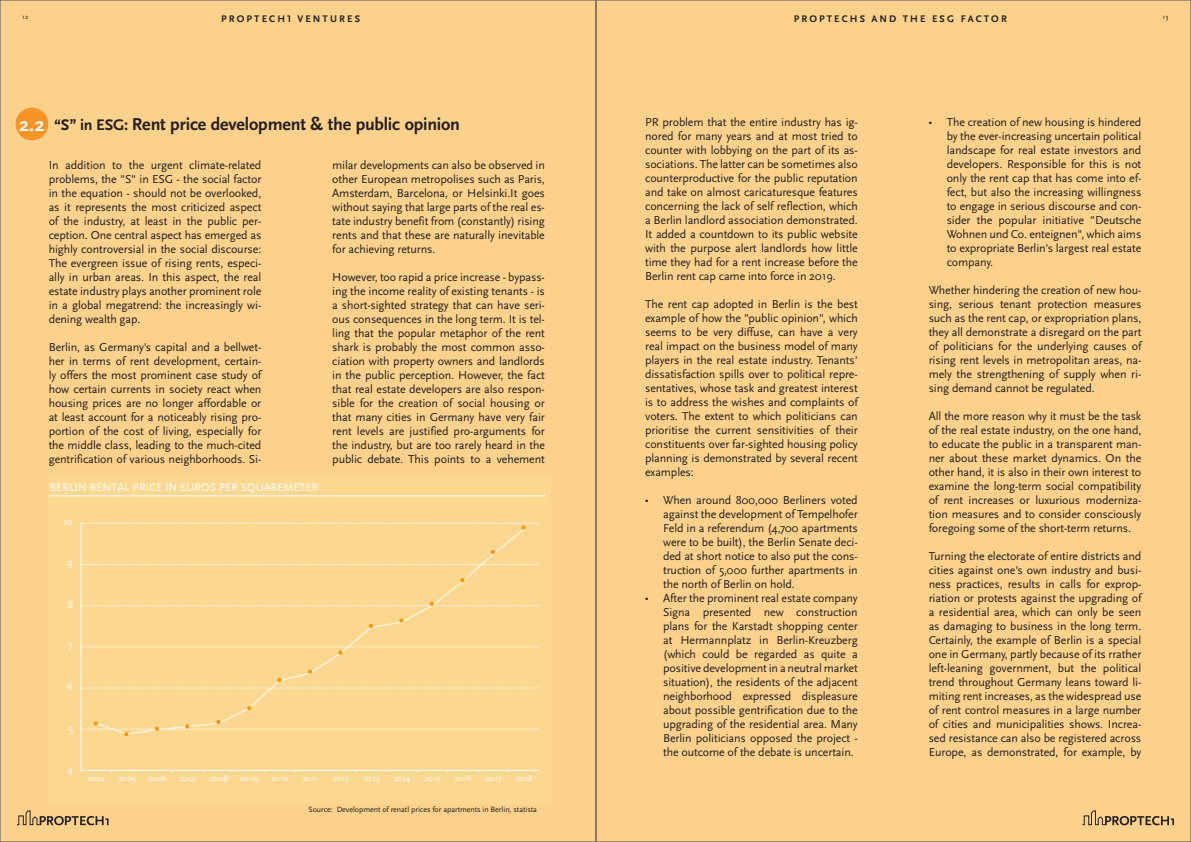
<style>
.page{position:relative;width:1191px;height:842px;background:#fbd18c}
.page>*{position:absolute;margin:0;border:0;box-sizing:border-box;transform-origin:0 0}
.t1{font:700 20px "Scala Sans Pro";color:#fff}
.Auszeichung1{font:700 18px "Scala Sans Pro";letter-spacing:-.01em;color:#231f20}
.Auszeichung1-2{font:12px/14px "Scala Sans Pro";letter-spacing:-.01em;color:#231f20;text-align:justify}
.t2{font:11.4px "Scala Sans Pro";color:#fff}
.t3{font:10.7px "Scala Sans Pro";color:#fff}
.t4{font:700 10px "Scala Sans Pro";letter-spacing:.21em;color:#231f20}
.t5{font:8.4px "Scala Sans Pro";letter-spacing:-.025em;color:#fff}
.Auszeichung1-3{font:8px "Scala Sans Pro";letter-spacing:-.01em;color:#231f20}
.t6{font:6.7px "Scala Sans Pro";color:#231f20}
.s1{font-size:16px}
.s2{font-family:"Myriad Pro"}
</style>
<div class="page">
<hr style="left:595px;top:0;width:1px;height:842px;background:#231f20">
<div style="left:16px;top:108px;width:32px;height:32px;background:#f79324;border-radius:50%"></div>
<div style="left:49px;top:476px;width:502px;height:29px;background:#fcd790"></div>
<hr style="left:49px;top:496px;width:496px;height:1px;background:#fff">
<div style="left:49px;top:505px;width:502px;height:299px;background:#fcd790"></div>
<svg style="left:82px;top:688px;width:457px;height:1px"></svg>
<svg style="left:82px;top:564px;width:457px;height:1px"></svg>
<hr style="left:81px;top:523px;width:1px;height:247px;background:#fff">
<hr style="left:81px;top:770px;width:458px;height:1px;background:#fff">
<svg style="left:187px;top:529px;width:339px;height:177px"></svg>
<svg style="left:278px;top:678px;width:3px;height:4px"></svg>
<svg style="left:81px;top:647px;width:458px;height:7px"></svg>
<svg style="left:81px;top:602px;width:458px;height:4px"></svg>
<svg style="left:461px;top:578px;width:3px;height:4px"></svg>
<svg style="left:491px;top:550px;width:3px;height:4px"></svg>
<svg style="left:81px;top:523px;width:458px;height:6px"></svg>
<svg style="left:81px;top:706px;width:458px;height:30px"></svg>
<svg style="left:1082px;top:810px;width:92px;height:16px"></svg>
<svg style="left:17px;top:810px;width:92px;height:16px"></svg>
<p class="t6" style="left:22px;top:13px;width:8px">12</p>
<p class="t4" style="left:221px;top:13px;width:140px">PROPTECH1 VENTURES</p>
<p class="t4" style="left:794px;top:13px;width:214px">PROPTECHS AND THE ESG FACTOR</p>
<p class="t6" style="left:1162px;top:13px;width:7px">13</p>
<p class="t1" style="left:19px;top:113px;width:27px">2.2</p>
<p class="Auszeichung1" style="left:54px;top:114px;width:407px"><span class="s1">“S” in ESG:</span> Rent price development &amp; the public opinion</p>
<p class="Auszeichung1-2" style="left:645px;top:115px;width:214px">PR problem that the entire industry has ig&shy;nored for many years and at most tried to counter with lobbying on the part of its as&shy;sociations. The latter can be sometimes also counterproductive for the public reputation and take on almost caricaturesque features concerning the lack of self reflection, which a Berlin landlord association demonstrated.<br>It added a countdown to its public website with the purpose alert landlords how little time they had for a rent increase before the Berlin rent cap came into force in 2019.</p>
<p class="Auszeichung1-2" style="left:645px;top:297px;width:214px">The rent cap adopted in Berlin is the best example of how the "public opinion", which seems to be very diffuse, can have a very real impact on the business model of many players in the real estate industry. Tenants' dissatisfaction spills over to political repre&shy;sentatives, whose task and greatest interest is to address the wishes and complaints of voters. The extent to which politicians can prioritise the current sensitivities of their constituents over far-sighted housing policy planning is demonstrated by several recent examples:</p>
<p class="Auszeichung1-2" style="left:663px;top:493px;width:196px;text-indent:-18px"><span class="s2">•</span> When around 800,000 Berliners voted against the development of Tempelhofer Feld in a referendum (4,700 apartments were to be built), the Berlin Senate deci&shy;ded at short notice to also put the cons&shy;truction of 5,000 further apartments in the north of Berlin on hold.</p>
<p class="Auszeichung1-2" style="left:663px;top:591px;width:196px;text-indent:-18px"><span class="s2">•</span> After the prominent real estate company Signa presented new construction plans for the Karstadt shopping center at Hermannplatz in Berlin-Kreuzberg (which could be regarded as quite a positive development in a neutral market situation), the residents of the adjacent neighborhood expressed displeasure about possible gentrification due to the upgrading of the residential area. Many Berlin politicians opposed the project - the outcome of the debate is uncertain.</p>
<p class="Auszeichung1-2" style="left:49px;top:158px;width:214px">In addition to the urgent climate-related problems, the "S" in ESG - the social factor in the equation - should not be overlooked, as it represents the most criticized aspect of the industry, at least in the public per&shy;ception. One central aspect has emerged as highly controversial in the social discourse:<br>The evergreen issue of rising rents, especi&shy;ally in urban areas. In this aspect, the real estate industry plays another prominent role in a global megatrend: the increasingly wi&shy;dening wealth gap.</p>
<p class="Auszeichung1-2" style="left:49px;top:340px;width:214px">Berlin, as Germany's capital and a bellwet&shy;her in terms of rent development, certain&shy;ly offers the most prominent case study of how certain currents in society react when housing prices are no longer affordable or at least account for a noticeably rising pro&shy;portion of the cost of living, especially for the middle class, leading to the much-cited gentrification of various neighborhoods. Si-</p>
<p class="Auszeichung1-2" style="left:332px;top:158px;width:214px">milar developments can also be observed in other European metropolises such as Paris, Amsterdam, Barcelona, or Helsinki.It goes without saying that large parts of the real es&shy;tate industry benefit from (constantly) rising rents and that these are naturally inevitable for achieving returns.</p>
<p class="Auszeichung1-2" style="left:332px;top:270px;width:214px">However, too rapid a price increase - bypass&shy;ing the income reality of existing tenants - is a short-sighted strategy that can have seri&shy;ous consequences in the long term. It is tel&shy;ling that the popular metaphor of the rent shark is probably the most common asso&shy;ciation with property owners and landlords in the public perception. However, the fact that real estate developers are also respon&shy;sible for the creation of social housing or that many cities in Germany have very fair rent levels are justified pro-arguments for the industry, but are too rarely heard in the public debate. This points to a vehement</p>
<p class="t2" style="left:49px;top:481px;width:271px">BERLIN RENTAL PRICE IN EUROS PER SQUAREMETER</p>
<p class="t3" style="left:63px;top:516px;width:11px">10</p>
<p class="t3" style="left:67px;top:557px;width:7px">9</p>
<p class="t3" style="left:68px;top:598px;width:7px">8</p>
<p class="t3" style="left:68px;top:639px;width:6px">7</p>
<p class="t3" style="left:67px;top:680px;width:7px">6</p>
<p class="t3" style="left:69px;top:722px;width:6px">5</p>
<p class="t3" style="left:67px;top:763px;width:7px">4</p>
<p class="t5" style="left:87px;top:773px;width:20px">2004</p>
<p class="t5" style="left:118px;top:773px;width:19px">2005</p>
<p class="t5" style="left:148px;top:773px;width:20px">2006</p>
<p class="t5" style="left:179px;top:773px;width:19px">2007</p>
<p class="t5" style="left:210px;top:773px;width:19px">2008</p>
<p class="t5" style="left:240px;top:773px;width:20px">2009</p>
<p class="t5" style="left:271px;top:773px;width:18px">2010</p>
<p class="t5" style="left:302px;top:773px;width:17px">2011</p>
<p class="t5" style="left:333px;top:773px;width:18px">2012</p>
<p class="t5" style="left:363px;top:773px;width:17px">2013</p>
<p class="t5" style="left:394px;top:773px;width:18px">2014</p>
<p class="t5" style="left:425px;top:773px;width:17px">2015</p>
<p class="t5" style="left:455px;top:773px;width:18px">2016</p>
<p class="t5" style="left:485px;top:773px;width:18px">2017</p>
<p class="t5" style="left:516px;top:773px;width:18px">2018</p>
<p class="Auszeichung1-3" style="left:308px;top:805px;width:230px">Source: Development of renatl prices for apartments in Berlin, statista</p>
<p class="Auszeichung1-2" style="left:946px;top:115px;width:196px;text-indent:-18px"><span class="s2">•</span> The creation of new housing is hindered by the ever-increasing uncertain political landscape for real estate investors and developers. Responsible for this is not only the rent cap that has come into ef&shy;fect, but also the increasing willingness to engage in serious discourse and con&shy;sider the popular initiative "Deutsche Wohnen und Co. enteignen", which aims to expropriate Berlin's largest real estate company.</p>
<p class="Auszeichung1-2" style="left:928px;top:283px;width:214px">Whether hindering the creation of new hou&shy;sing, serious tenant protection measures such as the rent cap, or expropriation plans, they all demonstrate a disregard on the part of politicians for the underlying causes of rising rent levels in metropolitan areas, na&shy;mely the strengthening of supply when ri&shy;sing demand cannot be regulated.</p>
<p class="Auszeichung1-2" style="left:928px;top:409px;width:214px">All the more reason why it must be the task of the real estate industry, on the one hand, to educate the public in a transparent man&shy;ner about these market dynamics. On the other hand, it is also in their own interest to examine the long-term social compatibility of rent increases or luxurious moderniza&shy;tion measures and to consider consciously foregoing some of the short-term returns.</p>
<p class="Auszeichung1-2" style="left:928px;top:549px;width:214px">Turning the electorate of entire districts and cities against one's own industry and busi&shy;ness practices, results in calls for exprop&shy;riation or protests against the upgrading of a residential area, which can only be seen as damaging to business in the long term.<br>Certainly, the example of Berlin is a special one in Germany, partly because of its rrather left-leaning government, but the political trend throughout Germany leans toward li&shy;miting rent increases, as the widespread use of rent control measures in a large number of cities and municipalities shows. Increa&shy;sed resistance can also be registered across Europe, as demonstrated, for example, by</p>
</div>
